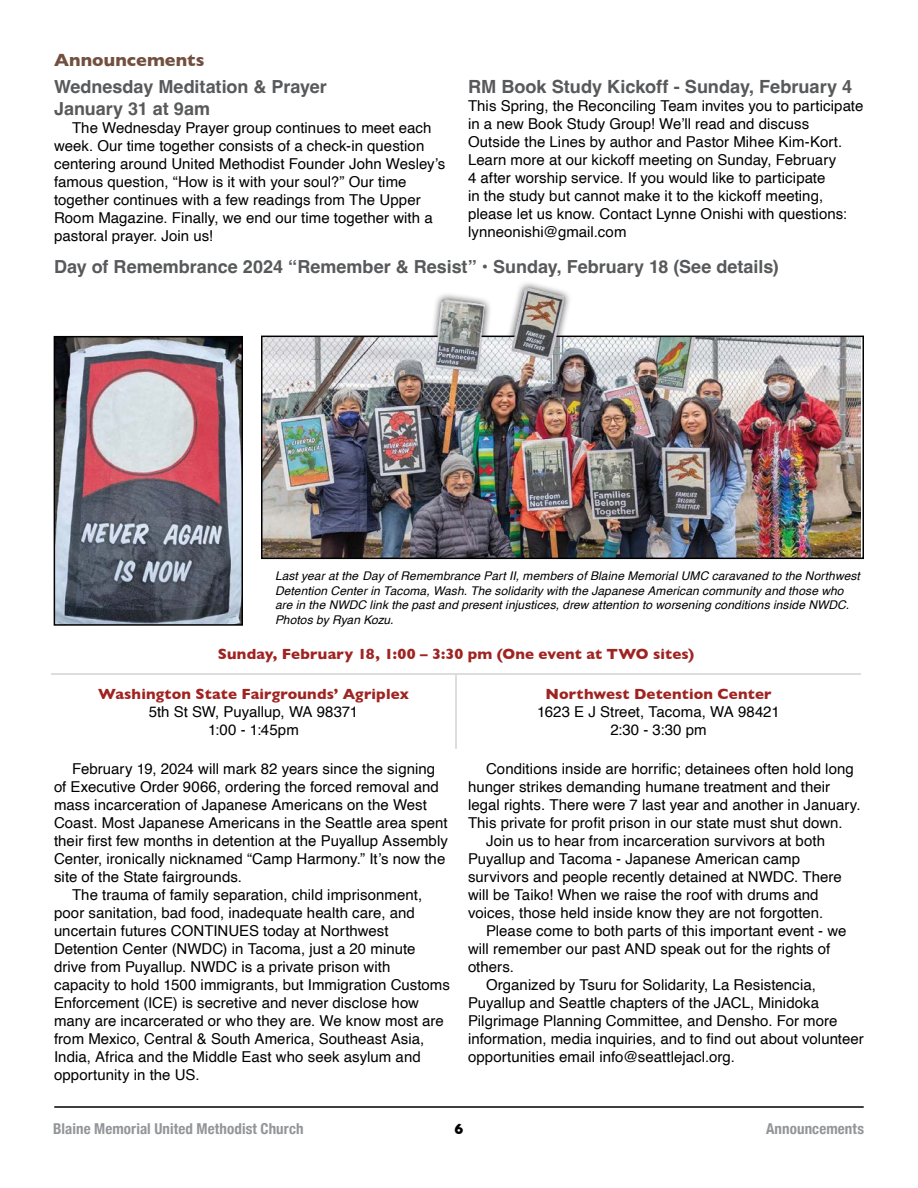
<style>
.page{position:relative;width:918px;height:1188px;background:#fff}
.page>*{position:absolute;margin:0;border:0;box-sizing:border-box;transform-origin:0 0}
.t1{font:700 18.15px "Helvetica";color:#58595b}
.t2{font:700 18px/21.6px "Helvetica";color:#58595b}
.t3{font:700 18px "Gill Sans";letter-spacing:.005em;color:#734f40}
.t4{font:15px/18px "Helvetica";letter-spacing:.005em;color:#000;text-align:center}
.t5{font:700 15px "Gill Sans";letter-spacing:.01em;color:#9f2421}
.t6{font:700 condensed 15px "Helvetica Neue";letter-spacing:.005em;color:#939598}
.t7{font:700 15px "Gill Sans";color:#000}
.t8{font:italic 12px/14.4px "Helvetica";letter-spacing:.01em;color:#000}
</style>
<div class="page">
<hr style="left:55px;top:1106px;width:808px;height:2px;background:#000">
<hr style="left:51px;top:673px;width:405px;height:2px;background:#d1d3d4">
<hr style="left:456px;top:673px;width:405px;height:2px;background:#d1d3d4">
<hr style="left:455px;top:675px;width:2px;height:74px;background:#d1d3d4">
<img style="left:57px;top:339px;width:183px;height:284px">
<div style="left:54px;top:336px;width:189px;height:290px;border:2px solid #000"></div>
<div style="left:504px;top:280px;width:68px;height:82px;background:#000;opacity:.75"></div>
<img style="left:512px;top:287px;width:53px;height:49px">
<div style="left:427px;top:291px;width:66px;height:82px;background:#000;opacity:.75"></div>
<img style="left:435px;top:299px;width:50px;height:37px">
<img style="left:264px;top:339px;width:597px;height:217px">
<div style="left:261px;top:336px;width:603px;height:223px;border:2px solid #000"></div>
<p class="t3" style="left:54px;top:46px;width:152px">Announcements</p>
<p class="t2" style="left:54px;top:78px;width:274px">Wednesday Meditation &amp; Prayer<br>January 31 at 9am</p>
<p class="t4" style="left:54px;top:119px;width:393px;text-align:left;text-indent:18px">The Wednesday Prayer group continues to meet each week. Our time together consists of a check-in question centering around United Methodist Founder John Wesley’s famous question, “How is it with your soul?” Our time together continues with a few readings from The Upper Room Magazine. Finally, we end our time together with a pastoral prayer. Join us!</p>
<p class="t1" style="left:468px;top:76px;width:386px">RM Book Study Kickoff - Sunday, February 4</p>
<p class="t4" style="left:468px;top:97px;width:397px;text-align:left">This Spring, the Reconciling Team invites you to participate in a new Book Study Group! We’ll read and discuss Outside the Lines by author and Pastor Mihee Kim-Kort.<br>Learn more at our kickoff meeting on Sunday, February<br>4 after worship service. If you would like to participate<br>in the study but cannot make it to the kickoff meeting, please let us know. Contact Lynne Onishi with questions: lynneonishi@gmail.com</p>
<p class="t2" style="left:54px;top:258px;width:726px">Day of Remembrance 2024 “Remember &amp; Resist” • Sunday, February 18 (See details)</p>
<p class="t8" style="left:275px;top:569px;width:586px">Last year at the Day of Remembrance Part II, members of Blaine Memorial UMC caravaned to the Northwest Detention Center in Tacoma, Wash. The solidarity with the Japanese American community and those who are in the NWDC link the past and present injustices, drew attention to worsening conditions inside NWDC.<br>Photos by Ryan Kozu.</p>
<p class="t5" style="left:218px;top:642px;width:478px">Sunday, February 18, 1:00 – 3:30 pm (One event at TWO sites)</p>
<p class="t5" style="left:98px;top:682px;width:312px">Washington State Fairgrounds’ Agriplex</p>
<p class="t4" style="left:149px;top:703px;width:211px">5th St SW, Puyallup, WA 98371<br>1:00 - 1:45pm</p>
<p class="t5" style="left:545px;top:682px;width:228px">Northwest Detention Center</p>
<p class="t4" style="left:537px;top:703px;width:244px">1623 E J Street, Tacoma, WA 98421<br>2:30 - 3:30 pm</p>
<p class="t4" style="left:72px;top:760px;width:365px">February 19, 2024 will mark 82 years since the signing</p>
<p class="t4" style="left:54px;top:778px;width:386px">of Executive Order 9066, ordering the forced removal and</p>
<p class="t4" style="left:54px;top:796px;width:375px">mass incarceration of Japanese Americans on the West</p>
<p class="t4" style="left:54px;top:814px;width:395px">Coast. Most Japanese Americans in the Seattle area spent</p>
<p class="t4" style="left:54px;top:832px;width:395px">their first few months in detention at the Puyallup Assembly</p>
<p class="t4" style="left:54px;top:850px;width:393px">Center, ironically nicknamed “Camp Harmony.” It’s now the</p>
<p class="t4" style="left:54px;top:868px;width:190px">site of the State fairgrounds.</p>
<p class="t4" style="left:72px;top:886px;width:352px">The trauma of family separation, child imprisonment,</p>
<p class="t4" style="left:54px;top:904px;width:362px">poor sanitation, bad food, inadequate health care, and</p>
<p class="t4" style="left:54px;top:922px;width:336px">uncertain futures CONTINUES today at Northwest</p>
<p class="t4" style="left:54px;top:940px;width:363px">Detention Center (NWDC) in Tacoma, just a 20 minute</p>
<p class="t4" style="left:54px;top:958px;width:338px">drive from Puyallup. NWDC is a private prison with</p>
<p class="t4" style="left:54px;top:976px;width:398px">capacity to hold 1500 immigrants, but Immigration Customs</p>
<p class="t4" style="left:54px;top:994px;width:367px">Enforcement (ICE) is secretive and never disclose how</p>
<p class="t4" style="left:54px;top:1012px;width:391px">many are incarcerated or who they are. We know most are</p>
<p class="t4" style="left:54px;top:1030px;width:372px">from Mexico, Central &amp; South America, Southeast Asia,</p>
<p class="t4" style="left:54px;top:1048px;width:368px">India, Africa and the Middle East who seek asylum and</p>
<p class="t4" style="left:54px;top:1066px;width:147px">opportunity in the US.</p>
<p class="t4" style="left:486px;top:760px;width:369px">Conditions inside are horrific; detainees often hold long</p>
<p class="t4" style="left:468px;top:778px;width:364px">hunger strikes demanding humane treatment and their</p>
<p class="t4" style="left:468px;top:796px;width:394px">legal rights. There were 7 last year and another in January.</p>
<p class="t4" style="left:468px;top:814px;width:376px">This private for profit prison in our state must shut down.</p>
<p class="t4" style="left:486px;top:832px;width:340px">Join us to hear from incarceration survivors at both</p>
<p class="t4" style="left:468px;top:850px;width:334px">Puyallup and Tacoma - Japanese American camp</p>
<p class="t4" style="left:468px;top:868px;width:375px">survivors and people recently detained at NWDC. There</p>
<p class="t4" style="left:468px;top:886px;width:352px">will be Taiko! When we raise the roof with drums and</p>
<p class="t4" style="left:468px;top:904px;width:357px">voices, those held inside know they are not forgotten.</p>
<p class="t4" style="left:486px;top:922px;width:362px">Please come to both parts of this important event - we</p>
<p class="t4" style="left:468px;top:940px;width:364px">will remember our past AND speak out for the rights of</p>
<p class="t4" style="left:468px;top:958px;width:48px">others.</p>
<p class="t4" style="left:486px;top:976px;width:331px">Organized by Tsuru for Solidarity, La Resistencia,</p>
<p class="t4" style="left:468px;top:994px;width:353px">Puyallup and Seattle chapters of the JACL, Minidoka</p>
<p class="t4" style="left:468px;top:1012px;width:371px">Pilgrimage Planning Committee, and Densho. For more</p>
<p class="t4" style="left:468px;top:1030px;width:397px">information, media inquiries, and to find out about volunteer</p>
<p class="t4" style="left:468px;top:1048px;width:269px">opportunities email info@seattlejacl.org.</p>
<p class="t6" style="left:53px;top:1116px;width:252px">Blaine Memorial United Methodist Church</p>
<p class="t7" style="left:455px;top:1117px;width:10px">6</p>
<p class="t6" style="left:766px;top:1116px;width:99px">Announcements</p>
</div>
